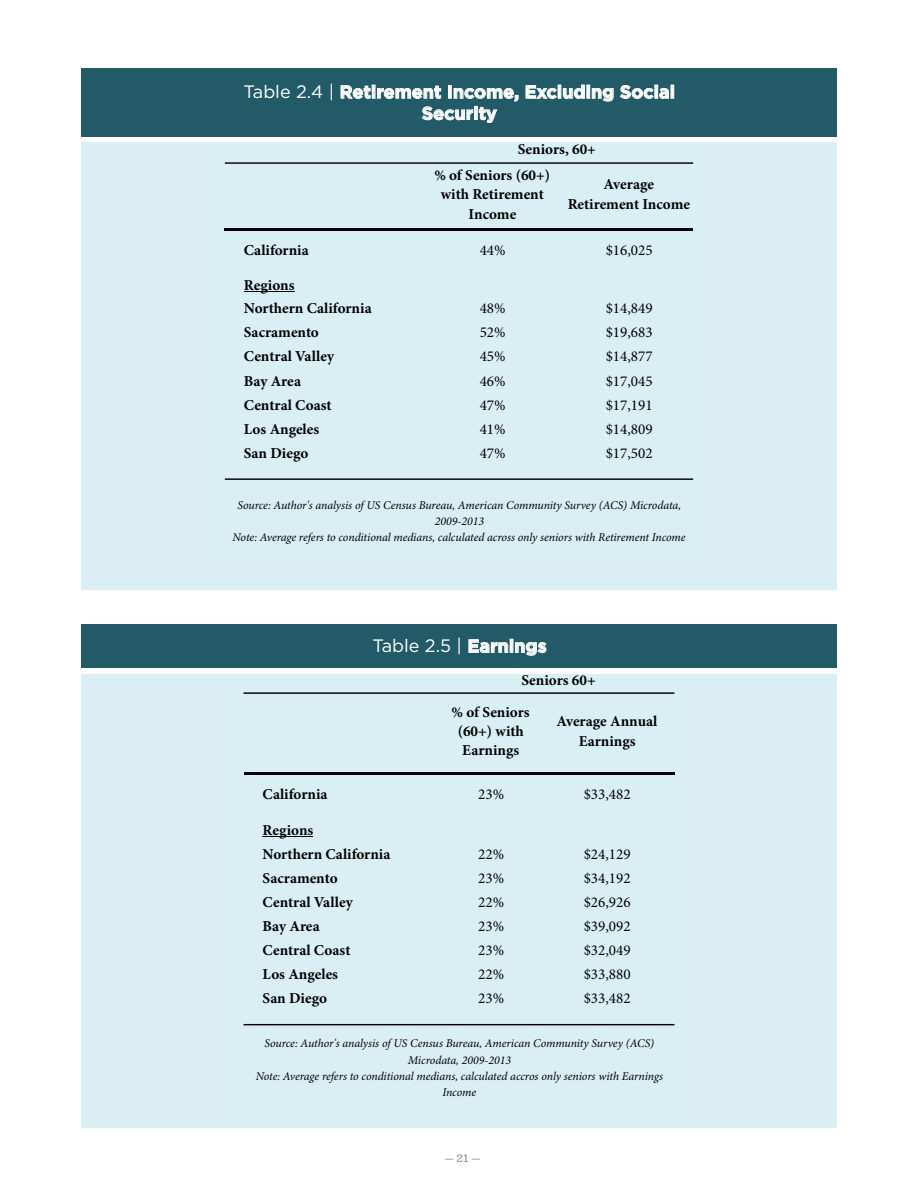
<style>
.page{position:relative;width:918px;height:1188px;background:#fff}
.page>*{position:absolute;margin:0;border:0;box-sizing:border-box;transform-origin:0 0}
.t1{font:700 18px/21.3px "Gotham";color:#fff;text-align:center}
.t2{font:18px "Gotham";color:#fff}
.t3{font:700 15.15px/19.5px "Minion Pro";color:#010203;text-align:center}
.t4{font:15.15px "Minion Pro";color:#010203}
.t5{font:12px "Sentinel";color:#808285}
.t6{font:italic 11.85px/16.2px "Minion Pro";letter-spacing:-.005em;color:#010203;text-align:center}
.s1{font-weight:400}
.s2{font-weight:700}
</style>
<div class="page">
<div style="left:81px;top:624px;width:756px;height:72px;background:#225a67"></div>
<div style="left:81px;top:670px;width:756px;height:458px;background:#dbeef4"></div>
<hr style="left:263px;top:836px;width:50px;height:1px;background:#010203">
<svg style="left:469px;top:639px;width:77px;height:17px"></svg>
<hr style="left:244px;top:692px;width:430px;height:2px;background:#010203">
<hr style="left:244px;top:772px;width:430px;height:3px;background:#010203">
<hr style="left:244px;top:1024px;width:430px;height:1px;background:#010203">
<div style="left:81px;top:68px;width:756px;height:72px;background:#225a67"></div>
<div style="left:81px;top:138px;width:756px;height:452px;background:#dbeef4"></div>
<hr style="left:244px;top:292px;width:50px;height:1px;background:#010203">
<svg style="left:526px;top:85px;width:88px;height:17px"></svg>
<svg style="left:620px;top:85px;width:54px;height:14px"></svg>
<svg style="left:341px;top:85px;width:178px;height:38px"></svg>
<hr style="left:225px;top:162px;width:468px;height:2px;background:#010203">
<hr style="left:225px;top:228px;width:468px;height:3px;background:#010203">
<hr style="left:225px;top:478px;width:468px;height:2px;background:#010203">
<hr style="left:81px;top:138px;width:756px;height:4px;background:#fff">
<div style="left:81px;top:668px;width:756px;height:6px;background:#fff"></div>
<h1 class="t1" style="left:244px;top:81px;width:433px"><span class="s1">Table 2.4 |</span> Retirement Income, Excluding Social<br>Security</h1>
<p class="t3" style="left:518px;top:140px;width:80px">Seniors, 60+</p>
<p class="t3" style="left:434px;top:166px;width:117px">% of Seniors (60+) with Retirement<br>Income</p>
<p class="t3" style="left:568px;top:175px;width:124px">Average<br>Retirement Income</p>
<p class="t3" style="left:244px;top:241px;width:66px">California</p>
<p class="t4" style="left:480px;top:241px;width:27px">44%</p>
<p class="t4" style="left:606px;top:241px;width:48px">$16,025</p>
<p class="t3" style="left:244px;top:274px;width:129px;line-height:23.4px;text-align:left">Regions<br>Northern California</p>
<p class="t4" style="left:480px;top:299px;width:27px">48%</p>
<p class="t4" style="left:606px;top:299px;width:48px">$14,849</p>
<p class="t3" style="left:244px;top:323px;width:77px">Sacramento</p>
<p class="t4" style="left:480px;top:323px;width:27px">52%</p>
<p class="t4" style="left:606px;top:323px;width:48px">$19,683</p>
<p class="t3" style="left:244px;top:347px;width:92px">Central Valley</p>
<p class="t4" style="left:480px;top:348px;width:27px">45%</p>
<p class="t4" style="left:606px;top:348px;width:48px">$14,877</p>
<p class="t3" style="left:244px;top:372px;width:59px">Bay Area</p>
<p class="t4" style="left:480px;top:372px;width:27px">46%</p>
<p class="t4" style="left:606px;top:372px;width:48px">$17,045</p>
<p class="t3" style="left:244px;top:396px;width:89px">Central Coast</p>
<p class="t4" style="left:480px;top:396px;width:27px">47%</p>
<p class="t4" style="left:606px;top:396px;width:48px">$17,191</p>
<p class="t3" style="left:244px;top:420px;width:77px">Los Angeles</p>
<p class="t4" style="left:480px;top:420px;width:27px">41%</p>
<p class="t4" style="left:606px;top:420px;width:48px">$14,809</p>
<p class="t3" style="left:244px;top:444px;width:66px">San Diego</p>
<p class="t4" style="left:480px;top:444px;width:27px">47%</p>
<p class="t4" style="left:606px;top:444px;width:48px">$17,502</p>
<p class="t6" style="left:233px;top:497px;width:455px">Source: Author's analysis of US Census Bureau, American Community Survey (ACS) Microdata,<br>2009-2013<br>Note: Average refers to conditional medians, calculated across only seniors with Retirement Income</p>
<h1 class="t2" style="left:372px;top:636px;width:176px">Table 2.5 | <span class="s2">Earnings</span></h1>
<p class="t3" style="left:521px;top:671px;width:76px">Seniors 60+</p>
<p class="t3" style="left:452px;top:703px;width:80px">% of Seniors (60+) with<br>Earnings</p>
<p class="t3" style="left:556px;top:712px;width:103px">Average Annual<br>Earnings</p>
<p class="t3" style="left:263px;top:785px;width:66px">California</p>
<p class="t4" style="left:478px;top:785px;width:27px">23%</p>
<p class="t4" style="left:584px;top:785px;width:48px">$33,482</p>
<p class="t3" style="left:263px;top:818px;width:129px;line-height:24.2px;text-align:left">Regions<br>Northern California</p>
<p class="t4" style="left:478px;top:845px;width:27px">22%</p>
<p class="t4" style="left:584px;top:845px;width:48px">$24,129</p>
<p class="t3" style="left:263px;top:869px;width:77px">Sacramento</p>
<p class="t4" style="left:478px;top:869px;width:27px">23%</p>
<p class="t4" style="left:584px;top:869px;width:48px">$34,192</p>
<p class="t3" style="left:263px;top:893px;width:92px">Central Valley</p>
<p class="t4" style="left:478px;top:893px;width:27px">22%</p>
<p class="t4" style="left:584px;top:893px;width:48px">$26,926</p>
<p class="t3" style="left:263px;top:917px;width:59px">Bay Area</p>
<p class="t4" style="left:478px;top:917px;width:27px">23%</p>
<p class="t4" style="left:584px;top:917px;width:48px">$39,092</p>
<p class="t3" style="left:263px;top:941px;width:89px">Central Coast</p>
<p class="t4" style="left:478px;top:941px;width:27px">23%</p>
<p class="t4" style="left:584px;top:941px;width:48px">$32,049</p>
<p class="t3" style="left:263px;top:965px;width:77px">Los Angeles</p>
<p class="t4" style="left:478px;top:965px;width:27px">22%</p>
<p class="t4" style="left:584px;top:965px;width:48px">$33,880</p>
<p class="t3" style="left:263px;top:989px;width:66px">San Diego</p>
<p class="t4" style="left:478px;top:990px;width:27px">23%</p>
<p class="t4" style="left:584px;top:990px;width:48px">$33,482</p>
<p class="t6" style="left:256px;top:1036px;width:409px">Source: Author's analysis of US Census Bureau, American Community Survey (ACS)<br>Microdata, 2009-2013<br>Note: Average refers to conditional medians, calculated accros only seniors with Earnings Income</p>
<p class="t5" style="left:445px;top:1149px;width:38px">— 21 —</p>
</div>
